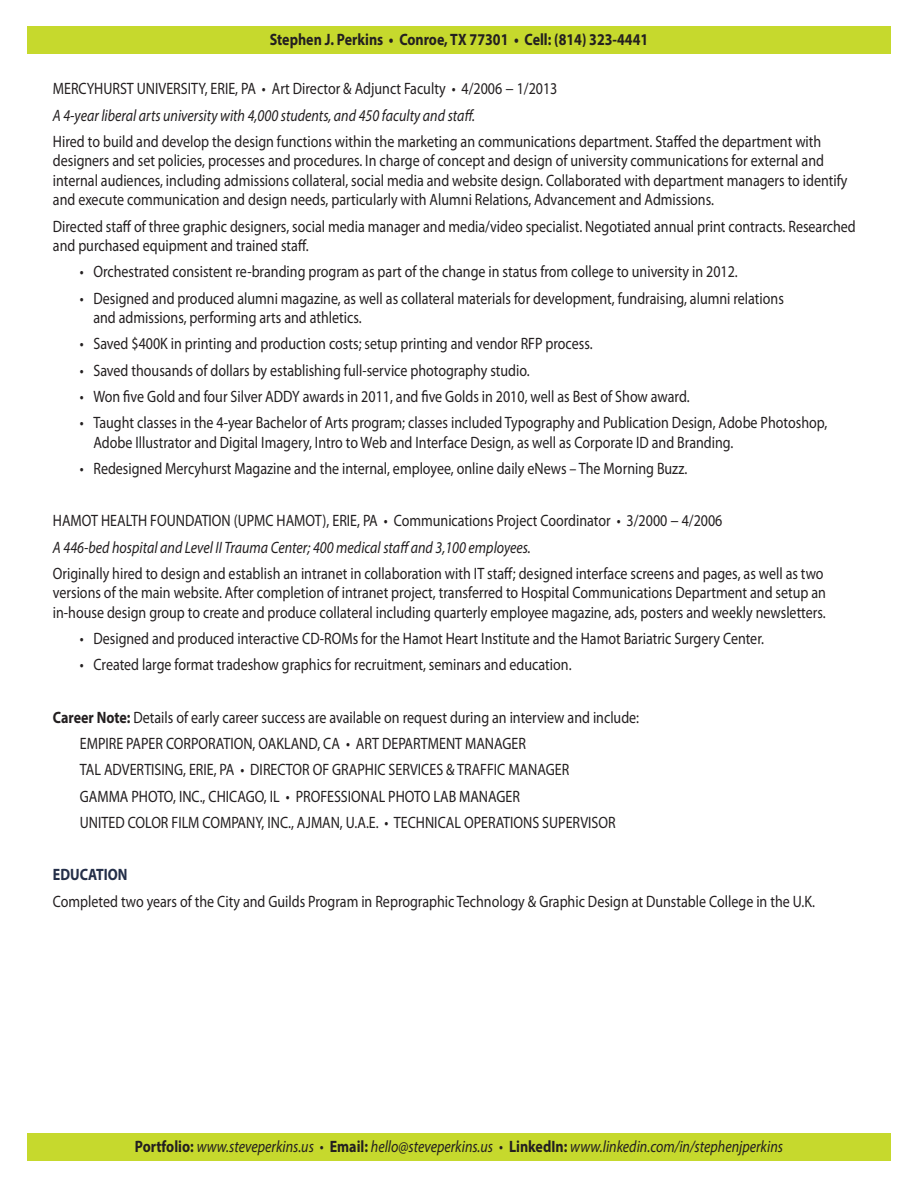
<style>
.page{position:relative;width:918px;height:1188px;background:#fff}
.page>*{position:absolute;margin:0;border:0;box-sizing:border-box;transform-origin:0 0}
.t1{font:16.5px/19.5px "Myriad Pro";color:#231f20;scale:.85 1}
.t2{font:italic 16.5px "Myriad Pro";color:#231f20;scale:.85 1}
.t3{font:700 16.5px "Myriad Pro";color:#231f20;scale:.85 1}
.t4{font:700 16.5px "Myriad Pro";color:#242f49;scale:.85 1}
.s1{font-weight:700}
.s2{font-weight:700;font-style:normal}
.s3{font-style:normal}
</style>
<div class="page">
<div style="left:27px;top:27px;width:864px;height:27px;background:#c6d92d"></div>
<div style="left:27px;top:1134px;width:864px;height:27px;background:#c6d92d"></div>
<p class="t3" style="left:270px;top:29px;width:447px">Stephen J. Perkins • Conroe, TX 77301 • Cell: (814) 323-4441</p>
<p class="t1" style="left:53px;top:79px;width:595px">MERCYHURST UNIVERSITY, ERIE, PA • Art Director &amp; Adjunct Faculty • 4/2006 − 1/2013</p>
<p class="t2" style="left:53px;top:105px;width:498px">A 4-year liberal arts university with 4,000 students, and 450 faculty and staff.</p>
<p class="t1" style="left:53px;top:132px;width:936px">Hired to build and develop the design functions within the marketing an communications department. Staffed the department with designers and set policies, processes and procedures. In charge of concept and design of university communications for external and internal audiences, including admissions collateral, social media and website design. Collaborated with department managers to identify and execute communication and design needs, particularly with Alumni Relations, Advancement and Admissions.</p>
<p class="t1" style="left:53px;top:217px;width:946px">Directed staff of three graphic designers, social media manager and media/video specialist. Negotiated annual print contracts. Researched and purchased equipment and trained staff.</p>
<p class="t1" style="left:80px;top:263px;width:776px">• Orchestrated consistent re-branding program as part of the change in status from college to university in 2012.</p>
<p class="t1" style="left:93px;top:289px;width:814px;text-indent:-14px">• Designed and produced alumni magazine, as well as collateral materials for development, fundraising, alumni relations and admissions, performing arts and athletics.</p>
<p class="t1" style="left:80px;top:335px;width:605px">• Saved $400K in printing and production costs; setup printing and vendor RFP process.</p>
<p class="t1" style="left:80px;top:361px;width:531px">• Saved thousands of dollars by establishing full-service photography studio.</p>
<p class="t1" style="left:80px;top:387px;width:719px">• Won five Gold and four Silver ADDY awards in 2011, and five Golds in 2010, well as Best of Show award.</p>
<p class="t1" style="left:93px;top:413px;width:865px;text-indent:-14px">• Taught classes in the 4-year Bachelor of Arts program; classes included Typography and Publication Design, Adobe Photoshop,<br>Adobe Illustrator and Digital Imagery, Intro to Web and Interface Design, as well as Corporate ID and Branding.</p>
<p class="t1" style="left:80px;top:459px;width:716px">• Redesigned Mercyhurst Magazine and the internal, employee, online daily eNews – The Morning Buzz.</p>
<p class="t1" style="left:53px;top:512px;width:789px">HAMOT HEALTH FOUNDATION (UPMC HAMOT), ERIE, PA • Communications Project Coordinator • 3/2000 − 4/2006</p>
<p class="t2" style="left:53px;top:537px;width:564px">A 446-bed hospital and Level II Trauma Center; 400 medical staff and 3,100 employees.</p>
<p class="t1" style="left:53px;top:564px;width:911px">Originally hired to design and establish an intranet in collaboration with IT staff; designed interface screens and pages, as well as two versions of the main website. After completion of intranet project, transferred to Hospital Communications Department and setup an in-house design group to create and produce collateral including quarterly employee magazine, ads, posters and weekly newsletters.</p>
<p class="t1" style="left:80px;top:629px;width:806px">• Designed and produced interactive CD-ROMs for the Hamot Heart Institute and the Hamot Bariatric Surgery Center.</p>
<p class="t1" style="left:80px;top:656px;width:580px">• Created large format tradeshow graphics for recruitment, seminars and education.</p>
<p class="t1" style="left:80px;top:705px;width:660px;line-height:26.2px;text-indent:-27px"><span class="s1">Career Note:</span> Details of early career success are available on request during an interview and include:<br>EMPIRE PAPER CORPORATION, OAKLAND, CA • ART DEPARTMENT MANAGER<br>TAL ADVERTISING, ERIE, PA • DIRECTOR OF GRAPHIC SERVICES &amp; TRAFFIC MANAGER<br>GAMMA PHOTO, INC., CHICAGO, IL • PROFESSIONAL PHOTO LAB MANAGER<br>UNITED COLOR FILM COMPANY, INC., AJMAN, U.A.E. • TECHNICAL OPERATIONS SUPERVISOR</p>
<p class="t4" style="left:53px;top:864px;width:89px">EDUCATION</p>
<p class="t1" style="left:53px;top:892px;width:898px">Completed two years of the City and Guilds Program in Reprographic Technology &amp; Graphic Design at Dunstable College in the U.K.</p>
<p class="t2" style="left:135px;top:1136px;width:764px"><span class="s2">Portfolio:</span> www.steveperkins.us <span class="s3">•</span> <span class="s2">Email:</span> hello@steveperkins.us <span class="s3">•</span> <span class="s2">LinkedIn:</span> www.linkedin.com/in/stephenjperkins</p>
</div>
